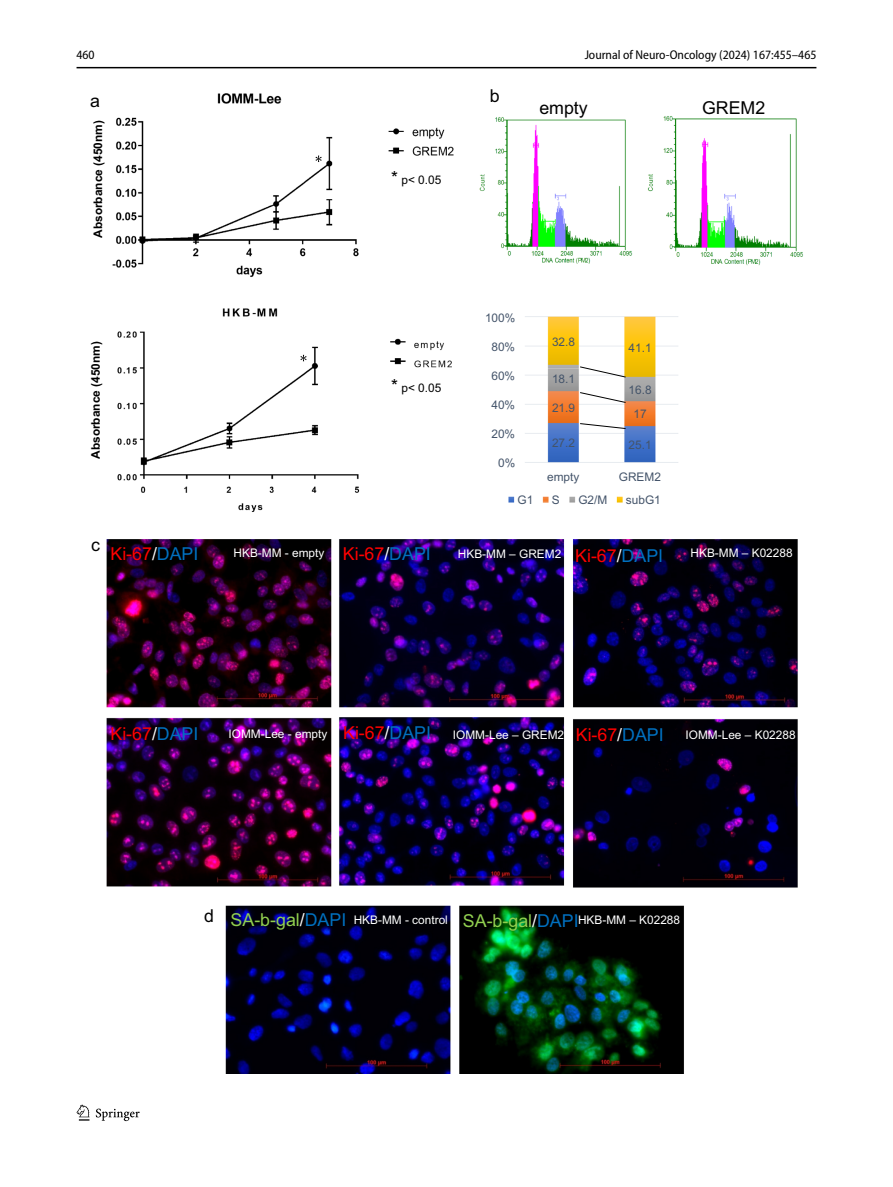
<style>
.page{position:relative;width:893px;height:1187px;background:#fff}
.page>*{position:absolute;margin:0;border:0;box-sizing:border-box;transform-origin:0 0}
.t1{font:17.85px "Arial MT3";color:#f00}
.t2{font:17.85px "Arial MT3";color:#92d050}
.t3{font:17.85px "Arial MT3";color:#000}
.t4{font:semi-condensed 12.75px "Myriad Pro";color:#000}
.t5{font:11.85px "Arial MT3";color:#fff}
.t6{font:11.85px "Arial MT3";color:#44546a}
.t7{font:700 11.85px "Arial";color:#000}
.t8{font:11.85px "Arial MT3";color:#000}
.s1{font-size:17.85px}
.s2{color:#fff}
.s3{color:#0070c0}
.s4{font-size:11.85px;color:#fff}
</style>
<div class="page">
<hr style="left:77px;top:67px;width:739px;height:1px;background:#000">
<svg style="left:77px;top:1104px;width:12px;height:16px"></svg>
<svg style="left:96px;top:1108px;width:44px;height:12px"></svg>
<img style="left:106px;top:93px;width:697px;height:980px">
<svg style="left:315px;top:155px;width:7px;height:7px"></svg>
<svg style="left:579px;top:366px;width:47px;height:63px"></svg>
<svg style="left:300px;top:355px;width:7px;height:6px"></svg>
<p class="t4" style="left:77px;top:48px;width:20px">460</p>
<p class="t4" style="left:585px;top:48px;width:233px">Journal of Neuro-Oncology (2024) 167:455–465</p>
<h1 class="t3" style="left:539px;top:95px;width:50px">empty</h1>
<h1 class="t3" style="left:702px;top:95px;width:65px">GREM2</h1>
<h1 class="t3" style="left:490px;top:83px;width:11px">b</h1>
<h1 class="t3" style="left:90px;top:88px;width:11px">a</h1>
<p class="t7" style="left:90px;top:238px;width:119px;rotate:-90deg">Absorbance (450nm)</p>
<p class="t7" style="left:87px;top:459px;width:119px;rotate:-90deg">Absorbance (450nm)</p>
<p class="t8" style="left:391px;top:172px;width:52px"><span class="s1">*</span> p&lt; 0.05</p>
<p class="t8" style="left:391px;top:379px;width:52px"><span class="s1">*</span> p&lt; 0.05</p>
<p class="t6" style="left:485px;top:309px;width:32px">100%</p>
<p class="t6" style="left:491px;top:338px;width:25px">80%</p>
<p class="t6" style="left:491px;top:367px;width:25px">60%</p>
<p class="t6" style="left:491px;top:396px;width:25px">40%</p>
<p class="t6" style="left:491px;top:426px;width:25px">20%</p>
<p class="t6" style="left:498px;top:455px;width:19px">0%</p>
<p class="t6" style="left:552px;top:333px;width:25px">32.8</p>
<p class="t6" style="left:552px;top:370px;width:25px">18.1</p>
<p class="t6" style="left:552px;top:399px;width:25px">21.9</p>
<p class="t6" style="left:629px;top:339px;width:25px">41.1</p>
<p class="t6" style="left:629px;top:381px;width:25px">16.8</p>
<p class="t6" style="left:633px;top:406px;width:15px">17</p>
<p class="t6" style="left:552px;top:435px;width:25px">27.2</p>
<p class="t6" style="left:629px;top:436px;width:25px">25.1</p>
<p class="t6" style="left:547px;top:469px;width:34px">empty</p>
<p class="t6" style="left:619px;top:469px;width:44px">GREM2</p>
<p class="t6" style="left:518px;top:492px;width:17px">G1</p>
<p class="t6" style="left:552px;top:492px;width:9px">S</p>
<p class="t6" style="left:578px;top:492px;width:30px">G2/M</p>
<p class="t6" style="left:626px;top:492px;width:36px">subG1</p>
<h1 class="t3" style="left:91px;top:532px;width:10px">c</h1>
<h1 class="t1" style="left:110px;top:541px;width:89px">Ki-67<span class="s2">/</span><span class="s3">DAPI</span></h1>
<h1 class="t1" style="left:343px;top:541px;width:89px">Ki-67<span class="s2">/</span><span class="s3">DAPI</span></h1>
<h1 class="t1" style="left:575px;top:543px;width:89px">Ki-67<span class="s2">/</span><span class="s3">DAPI</span></h1>
<p class="t5" style="left:234px;top:545px;width:92px">HKB-MM - empty</p>
<p class="t5" style="left:458px;top:545px;width:105px">HKB-MM – GREM2</p>
<p class="t5" style="left:690px;top:545px;width:104px">HKB-MM – K02288</p>
<h1 class="t1" style="left:110px;top:721px;width:89px">Ki-67<span class="s2">/</span><span class="s3">DAPI</span></h1>
<h1 class="t1" style="left:343px;top:720px;width:89px">Ki-67<span class="s2">/</span><span class="s3">DAPI</span></h1>
<h1 class="t1" style="left:576px;top:722px;width:89px">Ki-67<span class="s2">/</span><span class="s3">DAPI</span></h1>
<p class="t5" style="left:229px;top:726px;width:100px">IOMM-Lee - empty</p>
<p class="t5" style="left:453px;top:726px;width:113px">IOMM-Lee – GREM2</p>
<p class="t5" style="left:686px;top:726px;width:112px">IOMM-Lee – K02288</p>
<h1 class="t3" style="left:204px;top:903px;width:11px">d</h1>
<p class="t5" style="left:405px;top:911px;width:44px">- control</p>
<p class="t5" style="left:578px;top:911px;width:104px">HKB-MM – K02288</p>
<h1 class="t2" style="left:231px;top:907px;width:173px">SA-b-gal<span class="s2">/</span><span class="s3">DAPI</span> <span class="s4">HKB-MM</span></h1>
<h1 class="t2" style="left:463px;top:908px;width:117px">SA-b-gal<span class="s2">/</span><span class="s3">DAPI</span></h1>
</div>
